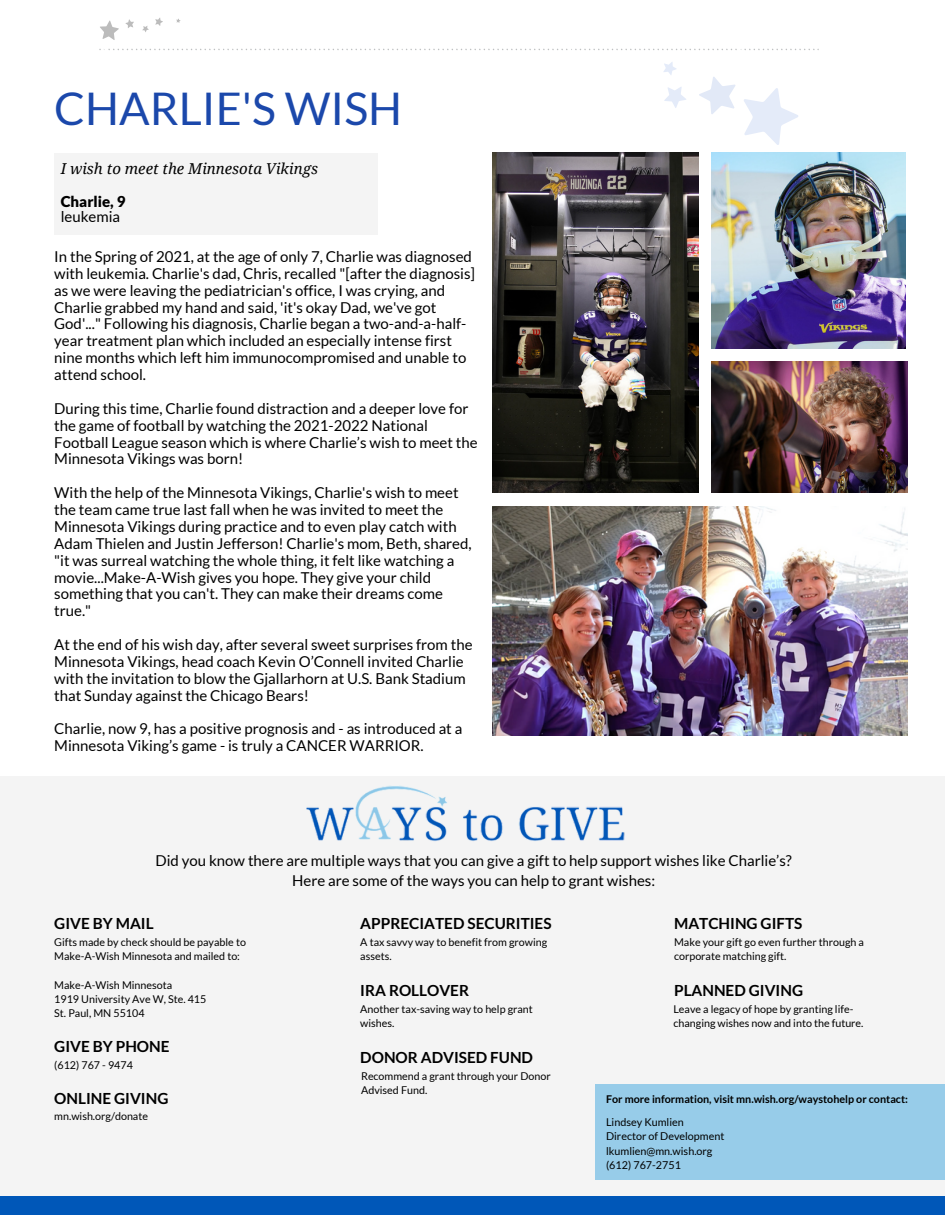
<style>
.page{position:relative;width:945px;height:1215px;background:#fff}
.page>*{position:absolute;margin:0;border:0;box-sizing:border-box;transform-origin:0 0}
.t1{font:45px "Lato";color:#1b48ab}
.t2{font:700 15.3px "Lato";color:#000}
.t3{font:15px/16.8px "Lato";color:#000}
.t4{font:italic 15px "Droid Serif";color:#000}
.t5{font:900 15px "Lato";color:#000}
.t6{font:10.8px/14.2px "Lato";color:#000}
.t7{font:700 10.8px "Lato";color:#000}
</style>
<div class="page">
<svg style="left:99px;top:49px;width:720px;height:1px"></svg>
<svg style="left:100px;top:20px;width:19px;height:20px"></svg>
<svg style="left:125px;top:19px;width:9px;height:9px"></svg>
<svg style="left:142px;top:26px;width:7px;height:6px"></svg>
<svg style="left:155px;top:18px;width:8px;height:8px"></svg>
<svg style="left:176px;top:18px;width:5px;height:5px"></svg>
<svg style="left:664px;top:87px;width:22px;height:21px"></svg>
<svg style="left:699px;top:77px;width:37px;height:37px"></svg>
<svg style="left:663px;top:62px;width:13px;height:13px"></svg>
<svg style="left:744px;top:88px;width:54px;height:57px"></svg>
<div style="left:0;top:776px;width:945px;height:439px;background:#f4f4f4"></div>
<div style="left:0;top:1196px;width:945px;height:19px;background:#0057b8"></div>
<img style="left:306px;top:785px;width:319px;height:56px">
<img style="left:711px;top:153px;width:195px;height:196px">
<div style="left:54px;top:153px;width:324px;height:81px;background:#f4f4f4"></div>
<img style="left:493px;top:506px;width:415px;height:230px">
<img style="left:711px;top:362px;width:196px;height:130px">
<img style="left:493px;top:153px;width:206px;height:340px">
<div style="left:596px;top:1084px;width:349px;height:96px;background:#97cce9"></div>
<p class="t1" style="left:54px;top:80px;width:349px">CHARLIE'S WISH</p>
<p class="t4" style="left:61px;top:160px;width:259px">I wish to meet the Minnesota Vikings</p>
<p class="t5" style="left:61px;top:193px;width:66px">Charlie, 9</p>
<p class="t3" style="left:61px;top:208px;width:61px">leukemia</p>
<p class="t3" style="left:54px;top:248px;width:422px">In the Spring of 2021, at the age of only 7, Charlie was diagnosed with leukemia. Charlie's dad, Chris, recalled "[after the diagnosis] as we were leaving the pediatrician's office, I was crying, and Charlie grabbed my hand and said, 'it's okay Dad, we've got God'..." Following his diagnosis, Charlie began a two-and-a-half&shy;year treatment plan which included an especially intense first nine months which left him immunocompromised and unable to attend school.</p>
<p class="t3" style="left:54px;top:400px;width:425px">During this time, Charlie found distraction and a deeper love for the game of football by watching the 2021-2022 National Football League season which is where Charlie’s wish to meet the Minnesota Vikings was born!</p>
<p class="t3" style="left:54px;top:484px;width:419px">With the help of the Minnesota Vikings, Charlie's wish to meet the team came true last fall when he was invited to meet the Minnesota Vikings during practice and to even play catch with Adam Thielen and Justin Jefferson! Charlie's mom, Beth, shared, "it was surreal watching the whole thing, it felt like watching a movie...Make-A-Wish gives you hope. They give your child something that you can't. They can make their dreams come true."</p>
<p class="t3" style="left:54px;top:636px;width:420px">At the end of his wish day, after several sweet surprises from the Minnesota Vikings, head coach Kevin O’Connell invited Charlie with the invitation to blow the Gjallarhorn at U.S. Bank Stadium that Sunday against the Chicago Bears!</p>
<p class="t3" style="left:54px;top:720px;width:410px">Charlie, now 9, has a positive prognosis and - as introduced at a<br>Minnesota Viking’s game - is truly a CANCER WARRIOR.</p>
<p class="t3" style="left:155px;top:852px;width:638px">Did you know there are multiple ways that you can give a gift to help support wishes like Charlie’s?</p>
<p class="t3" style="left:292px;top:872px;width:364px">Here are some of the ways you can help to grant wishes:</p>
<p class="t2" style="left:54px;top:914px;width:101px">GIVE BY MAIL</p>
<p class="t6" style="left:54px;top:934px;width:193px">Gifts made by check should be payable to<br>Make-A-Wish Minnesota and mailed to:</p>
<p class="t6" style="left:54px;top:977px;width:120px">Make-A-Wish Minnesota</p>
<p class="t6" style="left:54px;top:992px;width:154px">1919 University Ave W, Ste. 415</p>
<p class="t6" style="left:54px;top:1006px;width:92px">St. Paul, MN 55104</p>
<p class="t2" style="left:54px;top:1037px;width:117px">GIVE BY PHONE</p>
<p class="t6" style="left:54px;top:1058px;width:80px">(612) 767 - 9474</p>
<p class="t2" style="left:54px;top:1089px;width:116px">ONLINE GIVING</p>
<p class="t6" style="left:54px;top:1108px;width:95px">mn.wish.org/donate</p>
<p class="t2" style="left:360px;top:914px;width:193px">APPRECIATED SECURITIES</p>
<p class="t6" style="left:360px;top:934px;width:188px">A tax savvy way to benefit from growing assets.</p>
<p class="t2" style="left:360px;top:981px;width:110px">IRA ROLLOVER</p>
<p class="t6" style="left:360px;top:1001px;width:174px">Another tax-saving way to help grant wishes.</p>
<p class="t2" style="left:360px;top:1048px;width:174px">DONOR ADVISED FUND</p>
<p class="t6" style="left:361px;top:1069px;width:191px">Recommend a grant through your Donor<br>Advised Fund.</p>
<p class="t2" style="left:674px;top:914px;width:130px">MATCHING GIFTS</p>
<p class="t6" style="left:674px;top:934px;width:191px">Make your gift go even further through a corporate matching gift.</p>
<p class="t2" style="left:674px;top:981px;width:130px">PLANNED GIVING</p>
<p class="t6" style="left:673px;top:1001px;width:192px">Leave a legacy of hope by granting life&shy;changing wishes now and into the future.</p>
<p class="t7" style="left:606px;top:1093px;width:303px">For more information, visit mn.wish.org/waystohelp or contact:</p>
<p class="t6" style="left:606px;top:1114px;width:79px">Lindsey Kumlien</p>
<p class="t6" style="left:606px;top:1129px;width:120px">Director of Development</p>
<p class="t6" style="left:606px;top:1143px;width:108px">lkumlien@mn.wish.org</p>
<p class="t6" style="left:606px;top:1158px;width:76px">(612) 767-2751</p>
</div>
